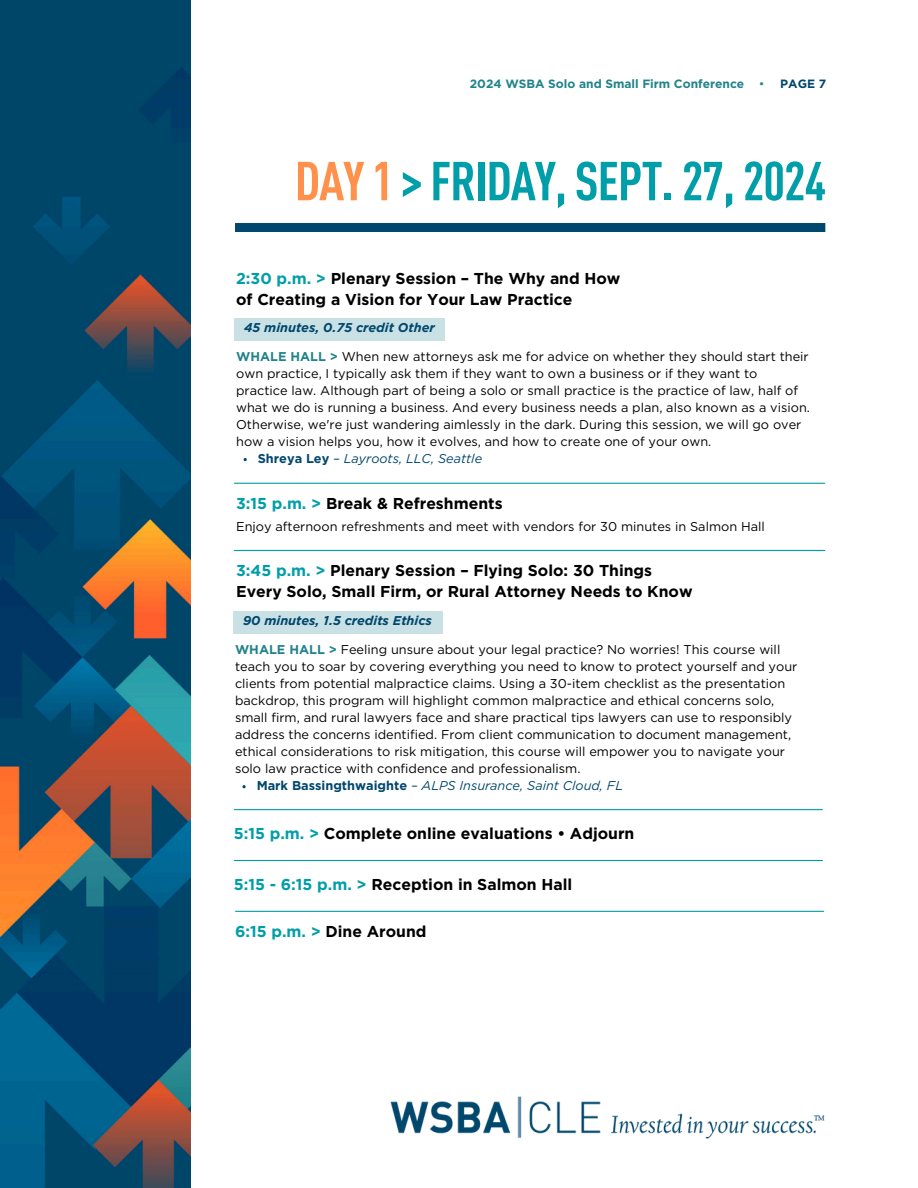
<style>
.page{position:relative;width:918px;height:1188px;background:#fff}
.page>*{position:absolute;margin:0;border:0;box-sizing:border-box;transform-origin:0 0}
.t1{font:700 condensed 54px "DINOT";letter-spacing:-.02em;color:#009ea9}
.t2{font:700 15.75px/21.3px "Gotham";color:#000}
.t3{font:12.75px/17px "Gotham";color:#000}
.t4{font:italic 12.75px "Gotham";color:#00476d}
.t5{font:italic 700 12.75px "Gotham";color:#00476d}
.t6{font:700 12px "Gotham";color:#21838b}
.t7{font:700 12px "Gotham";color:#00476d}
.s1{font-weight:400}
.s2{color:#ff914d}
.s3{color:#009ea9}
.s4{font-weight:700;color:#21838b}
.s5{font-weight:700;font-style:normal}
</style>
<div class="page">
<div style="left:234px;top:318px;width:211px;height:23px;background:#c9e0e4"></div>
<hr style="left:234px;top:483px;width:591px;height:1px;background:#009ea9">
<hr style="left:234px;top:550px;width:591px;height:1px;background:#009ea9">
<img style="left:0;top:0;width:190px;height:1188px">
<div style="left:235px;top:223px;width:590px;height:9px;background:#00476d"></div>
<img style="left:390px;top:1096px;width:435px;height:43px">
<div style="left:233px;top:611px;width:209px;height:23px;background:#c9e0e4"></div>
<svg style="left:242px;top:785px;width:4px;height:3px"></svg>
<hr style="left:234px;top:809px;width:588px;height:1px;background:#009ea9">
<hr style="left:234px;top:860px;width:588px;height:1px;background:#009ea9">
<hr style="left:236px;top:911px;width:588px;height:1px;background:#009ea9">
<p class="t6" style="left:470px;top:78px;width:296px">2024 WSBA Solo and Small Firm Conference <span class="s1">•</span></p>
<h2 class="t7" style="left:780px;top:78px;width:47px">PAGE 7</h2>
<p class="t1" style="left:295px;top:144px;width:533px"><span class="s2">DAY 1</span> &gt; FRIDAY, SEPT. 27, 2024</p>
<p class="t2" style="left:236px;top:269px;width:386px"><span class="s3">2:30 p.m. &gt;</span> Plenary Session – The Why and How of Creating a Vision for Your Law Practice</p>
<h3 class="t5" style="left:244px;top:322px;width:192px">45 minutes, 0.75 credit Other</h3>
<h1 class="t3" style="left:236px;top:349px;width:575px"><span class="s4">WHALE HALL &gt;</span> When new attorneys ask me for advice on whether they should start their own practice, I typically ask them if they want to own a business or if they want to practice law. Although part of being a solo or small practice is the practice of law, half of what we do is running a business. And every business needs a plan, also known as a vision.<br>Otherwise, we're just wandering aimlessly in the dark. During this session, we will go over how a vision helps you, how it evolves, and how to create one of your own.</h1>
<h2 class="t4" style="left:258px;top:453px;width:226px"><span class="s5">Shreya Ley</span> – Layroots, LLC, Seattle</h2>
<p class="t2" style="left:236px;top:493px;width:268px"><span class="s3">3:15 p.m. &gt;</span> Break &amp; Refreshments</p>
<p class="t3" style="left:236px;top:519px;width:530px">Enjoy afternoon refreshments and meet with vendors for 30 minutes in Salmon Hall</p>
<p class="t2" style="left:236px;top:561px;width:458px"><span class="s3">3:45 p.m. &gt;</span> Plenary Session – Flying Solo: 30 Things<br>Every Solo, Small Firm, or Rural Attorney Needs to Know</p>
<h2 class="t5" style="left:243px;top:615px;width:190px">90 minutes, 1.5 credits Ethics</h2>
<p class="t3" style="left:235px;top:642px;width:564px"><span class="s4">WHALE HALL &gt;</span> Feeling unsure about your legal practice? No worries! This course will teach you to soar by covering everything you need to know to protect yourself and your clients from potential malpractice claims. Using a 30-item checklist as the presentation backdrop, this program will highlight common malpractice and ethical concerns solo, small firm, and rural lawyers face and share practical tips lawyers can use to responsibly address the concerns identified. From client communication to document management, ethical considerations to risk mitigation, this course will empower you to navigate your solo law practice with confidence and professionalism.</p>
<p class="t4" style="left:257px;top:780px;width:368px"><span class="s5">Mark Bassingthwaighte</span> – ALPS Insurance, Saint Cloud, FL</p>
<p class="t2" style="left:234px;top:824px;width:402px"><span class="s3">5:15 p.m. &gt;</span> Complete online evaluations • Adjourn</p>
<h2 class="t2" style="left:234px;top:874px;width:340px"><span class="s3">5:15 - 6:15 p.m. &gt;</span> Reception in Salmon Hall</h2>
<h2 class="t2" style="left:235px;top:921px;width:193px"><span class="s3">6:15 p.m. &gt;</span> Dine Around</h2>
</div>
